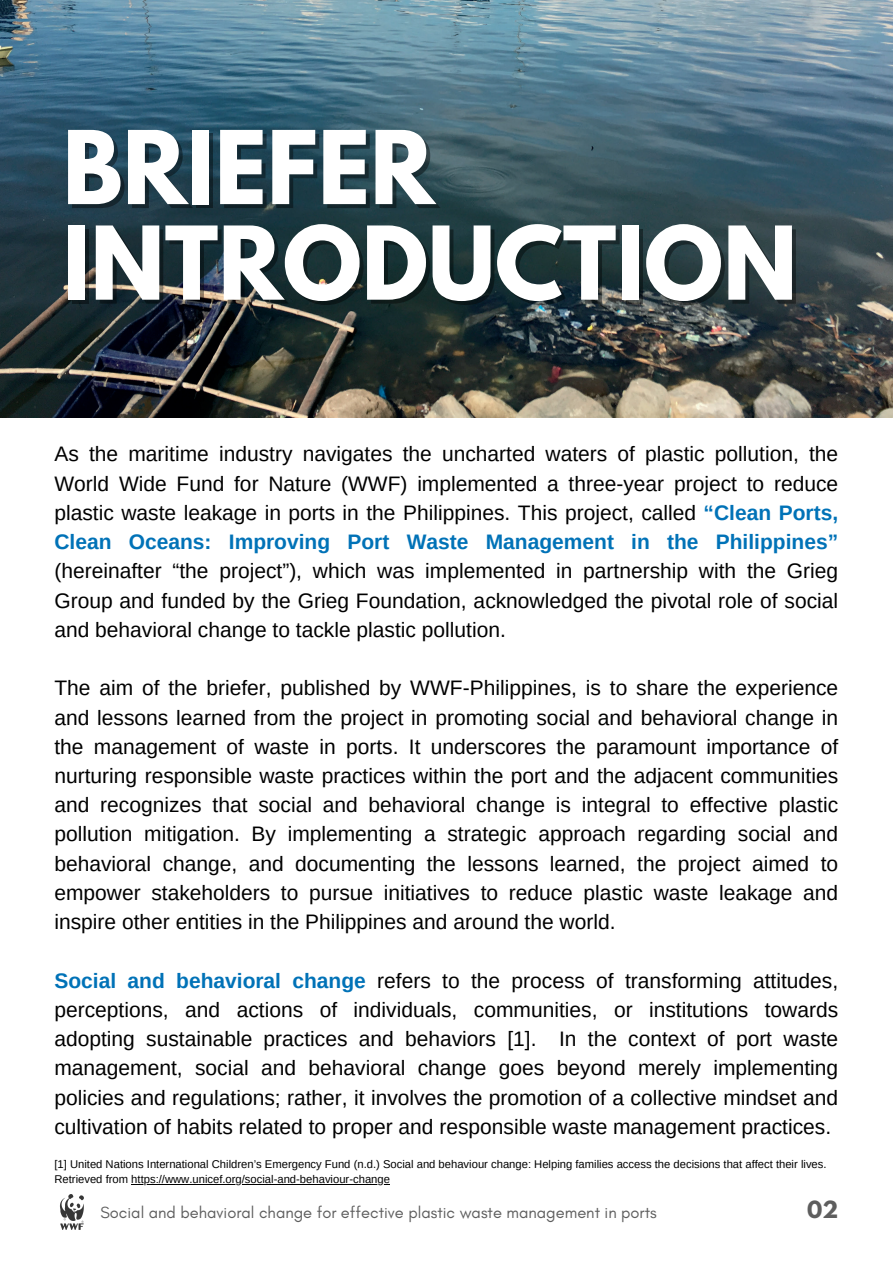
<style>
.page{position:relative;width:893px;height:1264px;background:#fff}
.page>*{position:absolute;margin:0;border:0;box-sizing:border-box;transform-origin:0 0}
.t1{font:700 89.85px/95.6px "League Spartan";color:#fff}
.t2{font:21px/29.2px "Arimo";color:#000;text-align:justify}
.t3{font:700 21px "League Spartan";color:#5e5e5e}
.t4{font:16.5px "Glacial Indifference";color:#5e5e5e}
.t5{font:11.25px/15px "Arimo";color:#000}
.s1{font-weight:700;color:#0072b7}
</style>
<div class="page">
<img style="left:0;top:0;width:892px;height:417px">
<hr style="left:131px;top:1183px;width:259px;height:1px;background:#000">
<img style="left:60px;top:1194px;width:24px;height:35px">
<p class="t1" style="left:63px;top:132px;width:736px">BRIEFER<br>INTRODUCTION</p>
<p class="t2" style="left:54px;top:439px;width:785px">As the maritime industry navigates the uncharted waters of plastic pollution, the World Wide Fund for Nature (WWF) implemented a three-year project to reduce plastic waste leakage in ports in the Philippines. This project, called <span class="s1">“Clean Ports, Clean Oceans: Improving Port Waste Management in the Philippines” </span>(hereinafter “the project”), which was implemented in partnership with the Grieg Group and funded by the Grieg Foundation, acknowledged the pivotal role of social and behavioral change to tackle plastic pollution.</p>
<p class="t2" style="left:54px;top:673px;width:785px">The aim of the briefer, published by WWF-Philippines, is to share the experience and lessons learned from the project in promoting social and behavioral change in the management of waste in ports. It underscores the paramount importance of nurturing responsible waste practices within the port and the adjacent communities and recognizes that social and behavioral change is integral to effective plastic pollution mitigation. By implementing a strategic approach regarding social and behavioral change, and documenting the lessons learned, the project aimed to empower stakeholders to pursue initiatives to reduce plastic waste leakage and inspire other entities in the Philippines and around the world.</p>
<p class="t2" style="left:54px;top:965px;width:785px"><span class="s1">Social and behavioral change</span> refers to the process of transforming attitudes, perceptions, and actions of individuals, communities, or institutions towards adopting sustainable practices and behaviors [1]. In the context of port waste management, social and behavioral change goes beyond merely implementing policies and regulations; rather, it involves the promotion of a collective mindset and cultivation of habits related to proper and responsible waste management practices.</p>
<p class="t5" style="left:54px;top:1156px;width:773px">[1] United Nations International Children’s Emergency Fund (n.d.) Social and behaviour change: Helping families access the decisions that affect their lives.<br>Retrieved from https://www.unicef.org/social-and-behaviour-change</p>
<p class="t4" style="left:100px;top:1202px;width:558px">Social and behavioral change for effective plastic waste management in ports</p>
<p class="t3" style="left:807px;top:1198px;width:33px">02</p>
</div>
